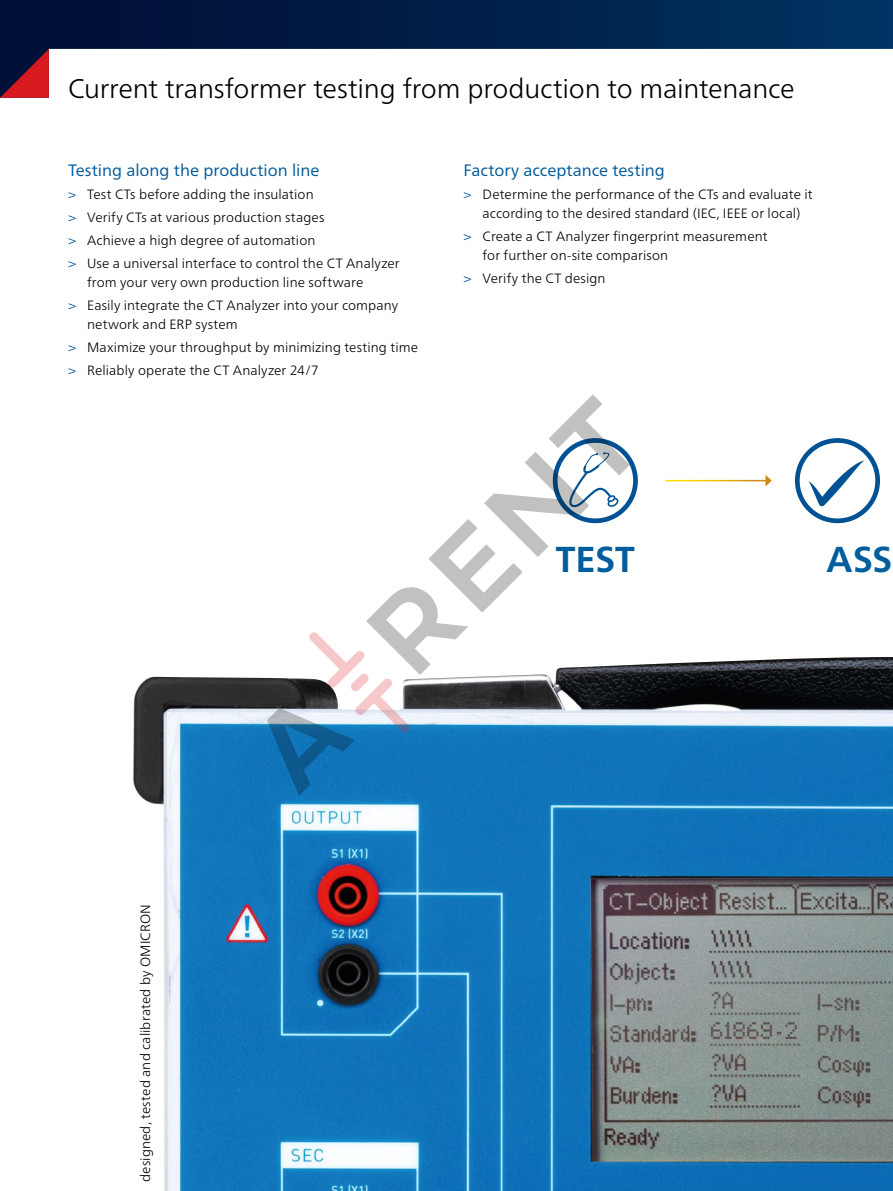
<style>
.page{position:relative;width:893px;height:1191px;background:#fff}
.page>*{position:absolute;margin:0;border:0;box-sizing:border-box;transform-origin:0 0}
.t1{font:700 36px "Frutiger Neue LTW1 G";letter-spacing:-.005em;color:#005e9d}
.t2{font:300 27px "Frutiger Neue LTW1 G";letter-spacing:-.01em;color:#000}
.t3{font:16.5px "Frutiger Neue LTW1 G";letter-spacing:-.005em;color:#00599a}
.t4{font:300 13.5px/23px "Frutiger Neue LTW1 G";letter-spacing:.005em;color:#000}
.s1{font-size:14.25px;color:#00599a}
</style>
<div class="page">
<svg style="left:0;top:0;width:893px;height:49px;background:#001f49"></svg>
<svg style="left:0;top:49px;width:49px;height:49px;background:#6b142c"></svg>
<img style="left:133px;top:657px;width:760px;height:534px">
<svg style="left:765px;top:475px;width:7px;height:11px"></svg>
<svg style="left:795px;top:438px;width:85px;height:85px"></svg>
<svg style="left:267px;top:394px;width:371px;height:402px"></svg>
<h2 class="t2" style="left:68px;top:72px;width:728px">Current transformer testing from production to maintenance</h2>
<p class="t3" style="left:68px;top:160px;width:253px">Testing along the production line</p>
<p class="t4" style="left:68px;top:183px;width:333px"><span class="s1">&gt;</span> Test CTs before adding the insulation<br><span class="s1">&gt;</span> Verify CTs at various production stages<br><span class="s1">&gt;</span> Achieve a high degree of automation<br><span class="s1">&gt;</span> Use a universal interface to control the CT Analyzer</p>
<p class="t4" style="left:68px;top:271px;width:332px;text-indent:19px">from your very own production line software<br><span class="s1">&gt;</span> Easily integrate the CT Analyzer into your company</p>
<p class="t4" style="left:68px;top:312px;width:352px;text-indent:19px">network and ERP system<br><span class="s1">&gt;</span> Maximize your throughput by minimizing testing time <span class="s1">&gt;</span> Reliably operate the CT Analyzer 24/7</p>
<p class="t3" style="left:463px;top:160px;width:203px">Factory acceptance testing</p>
<p class="t4" style="left:463px;top:185px;width:351px;line-height:18.8px;text-align:center"><span class="s1">&gt;</span> Determine the performance of the CTs and evaluate it according to the desired standard (IEC, IEEE or local)</p>
<p class="t4" style="left:483px;top:227px;width:286px;line-height:18.8px;text-indent:-19px"><span class="s1">&gt;</span> Create a CT Analyzer fingerprint measurement for further on-site comparison</p>
<p class="t4" style="left:463px;top:266px;width:144px"><span class="s1">&gt;</span> Verify the CT design</p>
<h1 class="t1" style="left:555px;top:538px;width:81px">TEST</h1>
<h1 class="t1" style="left:826px;top:538px;width:67px">ASS</h1>
<p class="t4" style="left:134px;top:1181px;width:279px;rotate:-90deg">designed, tested and calibrated by OMICRON</p>
</div>
